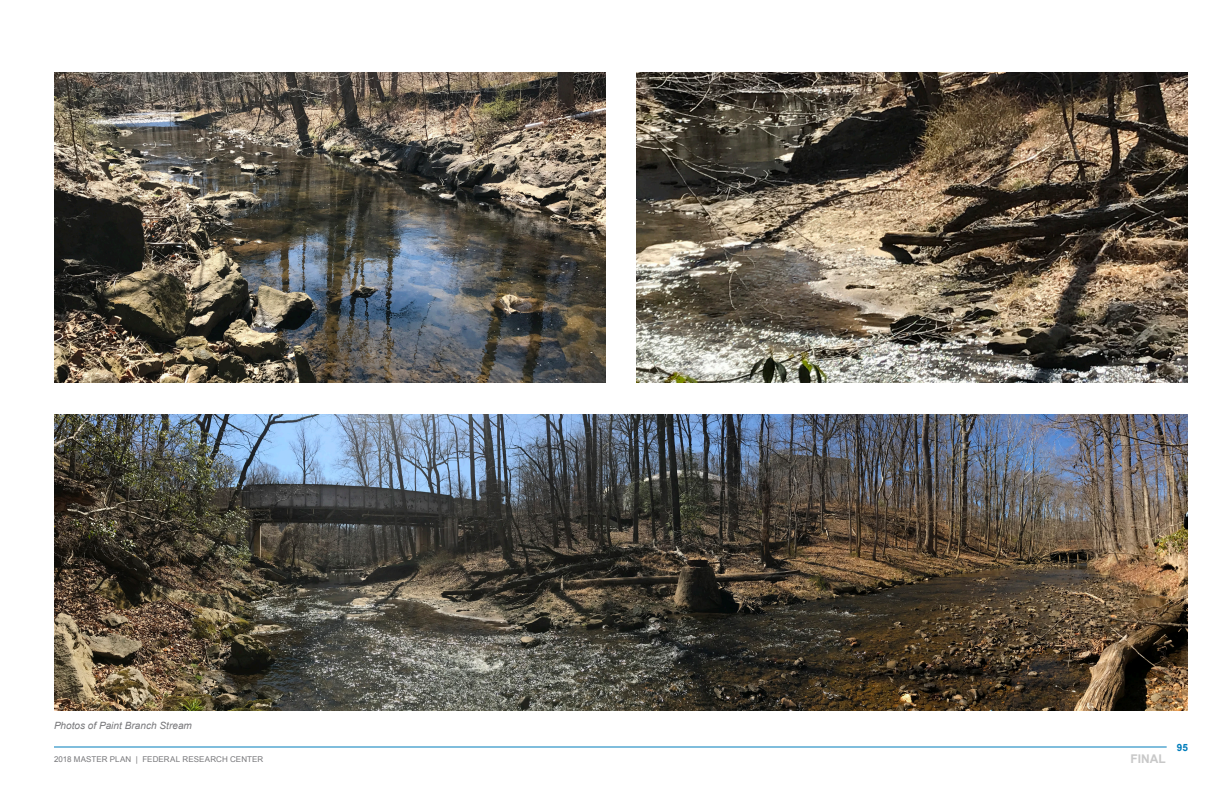
<style>
.page{position:relative;width:1224px;height:792px;background:#fff}
.page>*{position:absolute;margin:0;border:0;box-sizing:border-box;transform-origin:0 0}
.t1{font:700 12px "Arial";color:#c8c8c8}
.Image{font:italic 10px "Arial";color:#77777a}
.t2{font:700 10px "Arial";color:#007dbb}
.t3{font:8px "Arial";letter-spacing:.015em;color:#77777a}
</style>
<div class="page">
<hr style="left:54px;top:746px;width:1113px;height:2px;background:#007dbb">
<img style="left:54px;top:72px;width:551px;height:310px">
<img style="left:637px;top:72px;width:551px;height:310px">
<img style="left:54px;top:414px;width:1134px;height:297px">
<p class="Image" style="left:54px;top:719px;width:139px">Photos of Paint Branch Stream</p>
<p class="t3" style="left:54px;top:754px;width:211px">2018 MASTER PLAN | FEDERAL RESEARCH CENTER</p>
<h1 class="t1" style="left:1130px;top:751px;width:37px">FINAL</h1>
<p class="t2" style="left:1177px;top:740px;width:13px">95</p>
</div>
